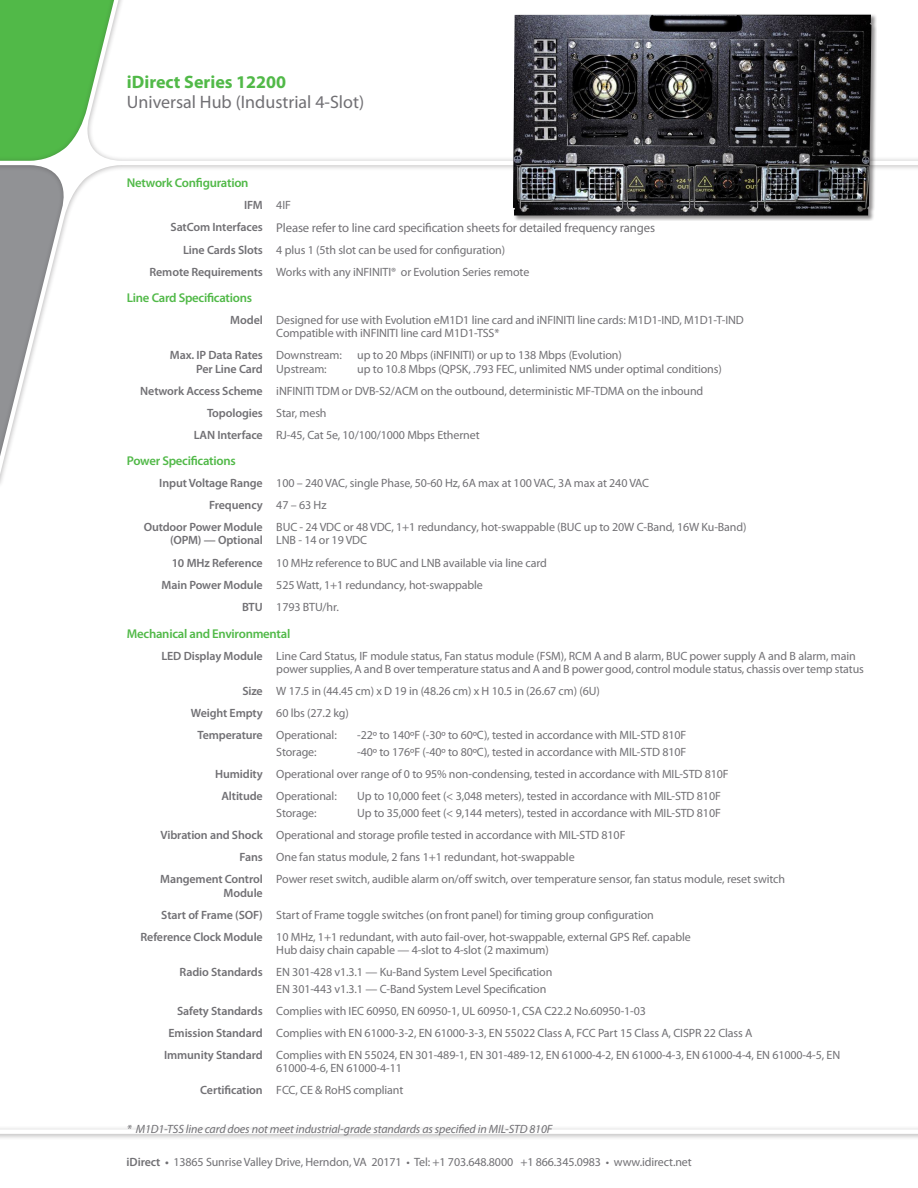
<style>
.page{position:relative;width:918px;height:1188px;background:#fff}
.page>*{position:absolute;margin:0;border:0;box-sizing:border-box;transform-origin:0 0}
.t1{font:18px/20.4px "Myriad Pro";color:#717074}
.Specs_-_Section_Head{font:600 12.75px "Myriad Pro";letter-spacing:-.02em;color:#51b948}
.Specs_-_Body{font:12.75px "Myriad Pro";letter-spacing:-.01em;color:#717074}
.Specs_-_Body-2{font:12px/13.5px "Myriad Pro";letter-spacing:-.01em;color:#717074}
.Specs_-_Subhead{font:600 12px/13.5px "Myriad Pro";letter-spacing:-.01em;color:#717074;text-align:right}
.Specs_-_Body-3{font:italic 12px "Myriad Pro";letter-spacing:-.01em;color:#717074}
.s1{font-weight:700;color:#51b948}
.s2{font-weight:600}
</style>
<div class="page">
<svg style="left:0;top:0;width:918px;height:483px"></svg>
<div style="left:0;top:1124px;width:918px;height:16px;background:#231f20;opacity:.29"></div>
<svg style="left:0;top:1129px;width:918px;height:5px"></svg>
<div style="left:512px;top:13px;width:365px;height:208px;background:#231f20;opacity:.5"></div>
<img style="left:513px;top:15px;width:358px;height:201px">
<p class="t1" style="left:127px;top:71px;width:239px"><span class="s1">iDirect Series 12200<br></span>Universal Hub (Industrial 4-Slot)</p>
<p class="Specs_-_Section_Head" style="left:127px;top:175px;width:123px">Network Configuration</p>
<p class="Specs_-_Subhead" style="left:244px;top:198px;width:20px">IFM</p>
<p class="Specs_-_Body-2" style="left:276px;top:198px;width:16px">4IF</p>
<p class="Specs_-_Subhead" style="left:171px;top:220px;width:94px">SatCom Interfaces</p>
<p class="Specs_-_Body" style="left:276px;top:220px;width:380px">Please refer to line card specification sheets for detailed frequency ranges</p>
<p class="Specs_-_Subhead" style="left:183px;top:243px;width:81px">Line Cards Slots</p>
<p class="Specs_-_Body-2" style="left:276px;top:243px;width:230px">4 plus 1 (5th slot can be used for configuration)</p>
<p class="Specs_-_Subhead" style="left:149px;top:264px;width:115px">Remote Requirements</p>
<p class="Specs_-_Body-2" style="left:276px;top:265px;width:255px">Works with any iNFINITI® or Evolution Series remote</p>
<p class="Specs_-_Section_Head" style="left:127px;top:289px;width:127px">Line Card Specifications</p>
<p class="Specs_-_Subhead" style="left:230px;top:313px;width:34px">Model</p>
<p class="Specs_-_Body-2" style="left:276px;top:313px;width:469px">Designed for use with Evolution eM1D1 line card and iNFINITI line cards: M1D1-IND, M1D1-T-IND<br>Compatible with iNFINITI line card M1D1-TSS*</p>
<p class="Specs_-_Subhead" style="left:170px;top:348px;width:94px">Max. IP Data Rates<br>Per Line Card</p>
<p class="Specs_-_Body-2" style="left:276px;top:348px;width:67px">Downstream:</p>
<p class="Specs_-_Body-2" style="left:357px;top:348px;width:266px">up to 20 Mbps (iNFINITI) or up to 138 Mbps (Evolution)</p>
<p class="Specs_-_Body-2" style="left:276px;top:362px;width:52px">Upstream:</p>
<p class="Specs_-_Body-2" style="left:357px;top:362px;width:366px">up to 10.8 Mbps (QPSK, .793 FEC, unlimited NMS under optimal conditions)</p>
<p class="Specs_-_Subhead" style="left:140px;top:384px;width:124px">Network Access Scheme</p>
<p class="Specs_-_Body-2" style="left:276px;top:384px;width:428px">iNFINITI TDM or DVB-S2/ACM on the outbound, deterministic MF-TDMA on the inbound</p>
<p class="Specs_-_Subhead" style="left:207px;top:406px;width:57px">Topologies</p>
<p class="Specs_-_Body-2" style="left:276px;top:406px;width:52px">Star, mesh</p>
<p class="Specs_-_Subhead" style="left:194px;top:428px;width:71px">LAN Interface</p>
<p class="Specs_-_Body-2" style="left:276px;top:428px;width:205px">RJ-45, Cat 5e, 10/100/1000 Mbps Ethernet</p>
<p class="Specs_-_Section_Head" style="left:127px;top:452px;width:110px">Power Specifications</p>
<p class="Specs_-_Subhead" style="left:159px;top:476px;width:105px">Input Voltage Range</p>
<p class="Specs_-_Body-2" style="left:276px;top:476px;width:374px">100 – 240 VAC, single Phase, 50-60 Hz, 6A max at 100 VAC, 3A max at 240 VAC</p>
<p class="Specs_-_Subhead" style="left:209px;top:498px;width:55px">Frequency</p>
<p class="Specs_-_Body-2" style="left:276px;top:498px;width:52px">47 – 63 Hz</p>
<p class="Specs_-_Subhead" style="left:144px;top:520px;width:121px">Outdoor Power Module (OPM) — Optional</p>
<p class="Specs_-_Body-2" style="left:276px;top:520px;width:472px">BUC - 24 VDC or 48 VDC, 1+1 redundancy, hot-swappable (BUC up to 20W C-Band, 16W Ku-Band)<br>LNB - 14 or 19 VDC</p>
<p class="Specs_-_Subhead" style="left:172px;top:556px;width:93px">10 MHz Reference</p>
<p class="Specs_-_Body-2" style="left:276px;top:556px;width:272px">10 MHz reference to BUC and LNB available via line card</p>
<p class="Specs_-_Subhead" style="left:162px;top:578px;width:103px">Main Power Module</p>
<p class="Specs_-_Body-2" style="left:276px;top:578px;width:208px">525 Watt, 1+1 redundancy, hot-swappable</p>
<p class="Specs_-_Subhead" style="left:242px;top:600px;width:22px">BTU</p>
<p class="Specs_-_Body-2" style="left:276px;top:600px;width:64px">1793 BTU/hr.</p>
<p class="Specs_-_Section_Head" style="left:127px;top:625px;width:165px">Mechanical and Environmental</p>
<p class="Specs_-_Subhead" style="left:161px;top:649px;width:103px">LED Display Module</p>
<p class="Specs_-_Body-2" style="left:276px;top:649px;width:589px">Line Card Status, IF module status, Fan status module (FSM), RCM A and B alarm, BUC power supply A and B alarm, main power supplies, A and B over temperature status and A and B power good, control module status, chassis over temp status</p>
<p class="Specs_-_Subhead" style="left:242px;top:684px;width:22px">Size</p>
<p class="Specs_-_Body-2" style="left:276px;top:684px;width:325px">W 17.5 in (44.45 cm) x D 19 in (48.26 cm) x H 10.5 in (26.67 cm) (6U)</p>
<p class="Specs_-_Subhead" style="left:191px;top:706px;width:73px">Weight Empty</p>
<p class="Specs_-_Body-2" style="left:276px;top:706px;width:74px">60 lbs (27.2 kg)</p>
<p class="Specs_-_Subhead" style="left:197px;top:728px;width:67px">Temperature</p>
<p class="Specs_-_Body-2" style="left:276px;top:728px;width:62px">Operational:</p>
<p class="Specs_-_Body-2" style="left:357px;top:728px;width:330px">-22º to 140ºF (-30º to 60ºC), tested in accordance with MIL-STD 810F</p>
<p class="Specs_-_Body-2" style="left:276px;top:745px;width:42px">Storage:</p>
<p class="Specs_-_Body-2" style="left:357px;top:745px;width:330px">-40º to 176ºF (-40º to 80ºC), tested in accordance with MIL-STD 810F</p>
<p class="Specs_-_Subhead" style="left:215px;top:767px;width:49px">Humidity</p>
<p class="Specs_-_Body-2" style="left:276px;top:767px;width:454px">Operational over range of 0 to 95% non-condensing, tested in accordance with MIL-STD 810F</p>
<p class="Specs_-_Subhead" style="left:222px;top:789px;width:43px">Altitude</p>
<p class="Specs_-_Body-2" style="left:276px;top:789px;width:62px">Operational:</p>
<p class="Specs_-_Body-2" style="left:357px;top:789px;width:365px">Up to 10,000 feet (&lt; 3,048 meters), tested in accordance with MIL-STD 810F</p>
<p class="Specs_-_Body-2" style="left:276px;top:806px;width:42px">Storage:</p>
<p class="Specs_-_Body-2" style="left:357px;top:806px;width:365px">Up to 35,000 feet (&lt; 9,144 meters), tested in accordance with MIL-STD 810F</p>
<p class="Specs_-_Subhead" style="left:161px;top:828px;width:104px">Vibration and Shock</p>
<p class="Specs_-_Body-2" style="left:276px;top:828px;width:351px">Operational and storage profile tested in accordance with MIL-STD 810F</p>
<p class="Specs_-_Subhead" style="left:240px;top:850px;width:25px">Fans</p>
<p class="Specs_-_Body-2" style="left:276px;top:850px;width:300px">One fan status module, 2 fans 1+1 redundant, hot-swappable</p>
<p class="Specs_-_Subhead" style="left:160px;top:872px;width:104px">Mangement Control<br>Module</p>
<p class="Specs_-_Body-2" style="left:276px;top:872px;width:510px">Power reset switch, audible alarm on/off switch, over temperature sensor, fan status module, reset switch</p>
<p class="Specs_-_Subhead" style="left:161px;top:908px;width:103px">Start of Frame (SOF)</p>
<p class="Specs_-_Body-2" style="left:276px;top:908px;width:379px">Start of Frame toggle switches (on front panel) for timing group configuration</p>
<p class="Specs_-_Subhead" style="left:141px;top:929px;width:124px">Reference Clock Module</p>
<p class="Specs_-_Body-2" style="left:276px;top:930px;width:416px">10 MHz, 1+1 redundant, with auto fail-over, hot-swappable, external GPS Ref. capable<br>Hub daisy chain capable — 4-slot to 4-slot (2 maximum)</p>
<p class="Specs_-_Subhead" style="left:180px;top:965px;width:85px">Radio Standards</p>
<p class="Specs_-_Body-2" style="left:276px;top:965px;width:278px">EN 301-428 v1.3.1 — Ku-Band System Level Specification</p>
<p class="Specs_-_Body-2" style="left:276px;top:982px;width:272px">EN 301-443 v1.3.1 — C-Band System Level Specification</p>
<p class="Specs_-_Subhead" style="left:177px;top:1004px;width:87px">Safety Standards</p>
<p class="Specs_-_Body-2" style="left:276px;top:1004px;width:371px">Complies with IEC 60950, EN 60950-1, UL 60950-1, CSA C22.2 No.60950-1-03</p>
<p class="Specs_-_Subhead" style="left:169px;top:1026px;width:96px">Emission Standard</p>
<p class="Specs_-_Body-2" style="left:276px;top:1026px;width:478px">Complies with EN 61000-3-2, EN 61000-3-3, EN 55022 Class A, FCC Part 15 Class A, CISPR 22 Class A</p>
<p class="Specs_-_Subhead" style="left:164px;top:1048px;width:100px">Immunity Standard</p>
<p class="Specs_-_Body-2" style="left:276px;top:1048px;width:565px">Complies with EN 55024, EN 301-489-1, EN 301-489-12, EN 61000-4-2, EN 61000-4-3, EN 61000-4-4, EN 61000-4-5, EN<br>61000-4-6, EN 61000-4-11</p>
<p class="Specs_-_Subhead" style="left:200px;top:1083px;width:64px">Certification</p>
<p class="Specs_-_Body-2" style="left:276px;top:1083px;width:129px">FCC, CE &amp; RoHS compliant</p>
<p class="Specs_-_Body-3" style="left:127px;top:1122px;width:427px">* M1D1-TSS line card does not meet industrial-grade standards as specified in MIL-STD 810F</p>
<p class="Specs_-_Body-2" style="left:127px;top:1155px;width:567px"><span class="s2">iDirect •</span> 13865 Sunrise Valley Drive, Herndon, VA 20171 • Tel: +1 703.648.8000 +1 866.345.0983 • www.idirect.net</p>
</div>
